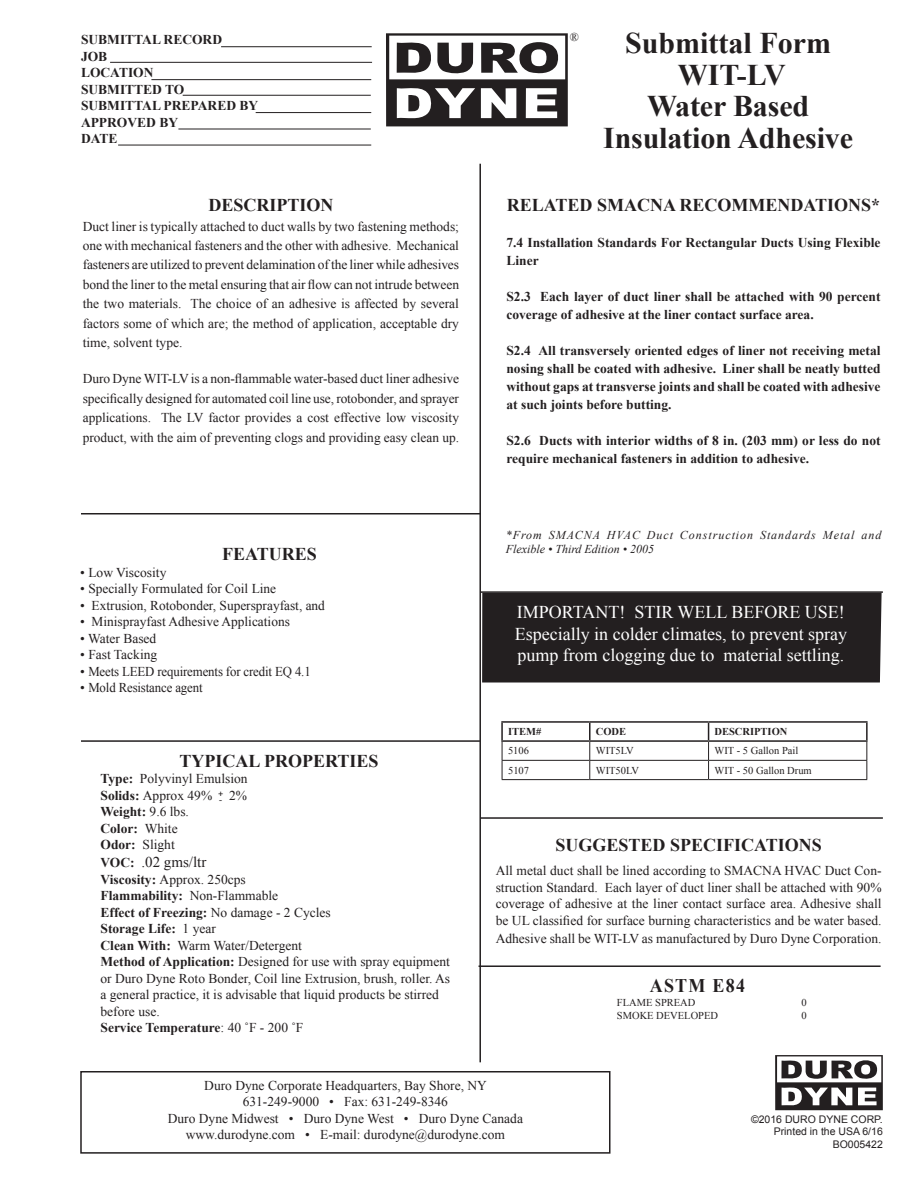
<style>
.page{position:relative;width:918px;height:1188px;background:#fff}
.page>*{position:absolute;margin:0;border:0;box-sizing:border-box;transform-origin:0 0}
.t1{font:700 30px/31.5px "Times New Roman";letter-spacing:-.005em;color:#231f20;text-align:center}
.t2{font:700 19.2px "Times New Roman";letter-spacing:.07em;color:#231f20;scale:.93 1}
.t3{font:18px/21.6px "Times New Roman";color:#fff}
.t4{font:700 18px "Times New Roman";color:#231f20}
.t5{font:15px "Times New Roman";color:#231f20}
.t6{font:13.5px/16.5px "Times New Roman";color:#231f20;text-align:justify}
.t7{font:700 13.5px/16.5px "Times New Roman";color:#231f20}
.t8{font:italic 12px/13.5px "Times New Roman";letter-spacing:.08em;color:#231f20}
.t9{font:12px "Times New Roman";color:#231f20}
.t10{font:10.5px "Times New Roman";color:#231f20}
.t11{font:10.5px/12.6px "Arial";color:#231f20;text-align:right}
.t12{font:700 10.5px "Times New Roman";color:#231f20}
.t13{font:9px "Arial";color:#231f20}
.s1{font-weight:700}
.s2{font-weight:700;font-size:13.5px}
</style>
<div class="page">
<hr style="left:81px;top:513px;width:400px;height:1px;background:#231f20">
<hr style="left:81px;top:740px;width:399px;height:2px;background:#231f20">
<hr style="left:221px;top:46px;width:151px;height:1px;background:#231f20">
<hr style="left:110px;top:62px;width:262px;height:1px;background:#231f20">
<hr style="left:151px;top:79px;width:220px;height:1px;background:#231f20">
<hr style="left:183px;top:95px;width:188px;height:1px;background:#231f20">
<hr style="left:256px;top:112px;width:115px;height:1px;background:#231f20">
<hr style="left:178px;top:129px;width:193px;height:1px;background:#231f20">
<hr style="left:118px;top:145px;width:253px;height:1px;background:#231f20">
<svg style="left:386px;top:33px;width:182px;height:93px"></svg>
<hr style="left:479px;top:164px;width:2px;height:898px;background:#231f20">
<svg style="left:775px;top:1055px;width:108px;height:55px"></svg>
<hr style="left:502px;top:760px;width:88px;height:1px;background:#231f20">
<hr style="left:590px;top:760px;width:119px;height:1px;background:#231f20">
<hr style="left:709px;top:760px;width:158px;height:1px;background:#231f20">
<hr style="left:502px;top:779px;width:88px;height:1px;background:#231f20">
<hr style="left:590px;top:779px;width:119px;height:1px;background:#231f20">
<hr style="left:709px;top:779px;width:158px;height:1px;background:#231f20">
<hr style="left:501px;top:721px;width:89px;height:2px;background:#231f20">
<svg style="left:501px;top:723px;width:2px;height:56px"></svg>
<hr style="left:590px;top:721px;width:119px;height:2px;background:#231f20">
<svg style="left:589px;top:723px;width:2px;height:56px"></svg>
<hr style="left:709px;top:721px;width:159px;height:2px;background:#231f20">
<svg style="left:708px;top:723px;width:1px;height:56px"></svg>
<svg style="left:866px;top:723px;width:2px;height:56px"></svg>
<hr style="left:501px;top:740px;width:89px;height:2px;background:#231f20">
<hr style="left:590px;top:740px;width:119px;height:2px;background:#231f20">
<hr style="left:709px;top:740px;width:159px;height:2px;background:#231f20">
<hr style="left:481px;top:817px;width:402px;height:2px;background:#231f20">
<hr style="left:479px;top:965px;width:402px;height:2px;background:#231f20">
<hr style="left:481px;top:591px;width:402px;height:2px;background:#231f20">
<div style="left:482px;top:593px;width:400px;height:90px;background:#231f20"></div>
<div style="left:80px;top:1071px;width:530px;height:83px;border:2px solid #231f20"></div>
<p class="t7" style="left:81px;top:31px;width:179px">SUBMITTAL RECORD<br>JOB<br>LOCATION<br>SUBMITTED TO<br>SUBMITTAL PREPARED BY<br>APPROVED BY<br>DATE</p>
<h1 class="t1" style="left:603px;top:27px;width:251px">Submittal Form<br>WIT-LV<br>Water Based<br>Insulation Adhesive</h1>
<p class="t9" style="left:570px;top:29px;width:11px">®<sup>R</sup></p>
<h3 class="t4" style="left:208px;top:193px;width:127px">DESCRIPTION</h3>
<p class="t6" style="left:83px;top:216px;width:378px;line-height:19.5px">Duct liner is typically attached to duct walls by two fastening methods; one with mechanical fasteners and the other with adhesive. Mechanical fasteners are utilized to prevent delamination of the liner while adhesives bond the liner to the metal ensuring that air flow can not intrude between the two materials. The choice of an adhesive is affected by several factors some of which are; the method of application, acceptable dry time, solvent type.</p>
<p class="t6" style="left:83px;top:369px;width:378px;line-height:19.5px">Duro Dyne WIT-LV is a non-flammable water-based duct liner adhesive specifically designed for automated coil line use, rotobonder, and sprayer applications. The LV factor provides a cost effective low viscosity product, with the aim of preventing clogs and providing easy clean up.</p>
<h3 class="t4" style="left:222px;top:542px;width:96px">FEATURES</h3>
<p class="t6" style="left:80px;top:564px;width:88px">• Low Viscosity</p>
<p class="t6" style="left:80px;top:580px;width:197px">• Specially Formulated for Coil Line</p>
<p class="t6" style="left:80px;top:597px;width:246px">• Extrusion, Rotobonder, Supersprayfast, and</p>
<p class="t6" style="left:80px;top:613px;width:211px">• Minisprayfast Adhesive Applications</p>
<p class="t6" style="left:80px;top:630px;width:78px">• Water Based</p>
<p class="t6" style="left:80px;top:646px;width:79px">• Fast Tacking</p>
<p class="t6" style="left:80px;top:663px;width:232px">• Meets LEED requirements for credit EQ 4.1</p>
<p class="t6" style="left:80px;top:679px;width:124px">• Mold Resistance agent</p>
<h3 class="t4" style="left:180px;top:748px;width:200px">TYPICAL PROPERTIES</h3>
<p class="t6" style="left:100px;top:770px;width:149px;text-align:left"><span class="s1">Type:</span> Polyvinyl Emulsion<br><span class="s1">Solids:</span> Approx 49% 2%<br><span class="s1">Weight:</span> 9.6 lbs.<br><span class="s1">Color:</span> White<br><span class="s1">Odor:</span> Slight</p>
<p class="t5" style="left:100px;top:852px;width:107px"><span class="s2">VOC:</span> .02 gms/ltr</p>
<p class="t6" style="left:100px;top:871px;width:351px;text-align:left"><span class="s1">Viscosity:</span> Approx. 250cps<br><span class="s1">Flammability:</span> Non-Flammable<br><span class="s1">Effect of Freezing:</span> No damage - 2 Cycles<br><span class="s1">Storage Life:</span> 1 year<br><span class="s1">Clean With:</span> Warm Water/Detergent<br><span class="s1">Method of Application:</span> Designed for use with spray equipment or Duro Dyne Roto Bonder, Coil line Extrusion, brush, roller. As a general practice, it is advisable that liquid products be stirred before use.<br><span class="s1">Service Temperature</span>: 40 ˚F - 200 ˚F</p>
<p class="t13" style="left:218px;top:788px;width:7px">+</p>
<p class="t13" style="left:219px;top:794px;width:4px">-</p>
<h3 class="t4" style="left:507px;top:193px;width:375px">RELATED SMACNA RECOMMENDATIONS*</h3>
<p class="t7" style="left:506px;top:233px;width:376px;line-height:18px">7.4 Installation Standards For Rectangular Ducts Using Flexible<br>Liner</p>
<p class="t7" style="left:506px;top:287px;width:376px;line-height:18px">S2.3 Each layer of duct liner shall be attached with 90 percent coverage of adhesive at the liner contact surface area.</p>
<p class="t7" style="left:506px;top:341px;width:376px;line-height:18px;text-align:justify">S2.4 All transversely oriented edges of liner not receiving metal nosing shall be coated with adhesive. Liner shall be neatly butted without gaps at transverse joints and shall be coated with adhesive at such joints before butting.</p>
<p class="t7" style="left:506px;top:431px;width:376px;line-height:18px">S2.6 Ducts with interior widths of 8 in. (203 mm) or less do not require mechanical fasteners in addition to adhesive.</p>
<p class="t8" style="left:506px;top:528px;width:377px">*From SMACNA HVAC Duct Construction Standards Metal and<br>Flexible • Third Edition • 2005</p>
<h3 class="t3" style="left:515px;top:601px;width:334px">IMPORTANT! STIR WELL BEFORE USE!<br>Especially in colder climates, to prevent spray pump from clogging due to material settling.</h3>
<p class="t12" style="left:508px;top:724px;width:35px">ITEM#</p>
<p class="t12" style="left:596px;top:724px;width:32px">CODE</p>
<p class="t12" style="left:715px;top:724px;width:74px">DESCRIPTION</p>
<p class="t10" style="left:508px;top:744px;width:22px">5106</p>
<p class="t10" style="left:596px;top:744px;width:40px">WIT5LV</p>
<p class="t10" style="left:715px;top:744px;width:85px">WIT - 5 Gallon Pail</p>
<p class="t10" style="left:508px;top:763px;width:22px">5107</p>
<p class="t10" style="left:596px;top:763px;width:45px">WIT50LV</p>
<p class="t10" style="left:715px;top:763px;width:99px">WIT - 50 Gallon Drum</p>
<h3 class="t4" style="left:556px;top:833px;width:268px">SUGGESTED SPECIFICATIONS</h3>
<p class="t6" style="left:496px;top:862px;width:387px">All metal duct shall be lined according to SMACNA HVAC Duct Con&shy;struction Standard. Each layer of duct liner shall be attached with 90% coverage of adhesive at the liner contact surface area. Adhesive shall be UL classified for surface burning characteristics and be water based.</p>
<p class="t6" style="left:496px;top:930px;width:387px">Adhesive shall be WIT-LV as manufactured by Duro Dyne Corporation.</p>
<h2 class="t2" style="left:650px;top:972px;width:104px">ASTM E84</h2>
<p class="t10" style="left:617px;top:995px;width:80px">FLAME SPREAD</p>
<p class="t10" style="left:801px;top:995px;width:7px">0</p>
<p class="t10" style="left:617px;top:1008px;width:103px">SMOKE DEVELOPED</p>
<p class="t10" style="left:801px;top:1008px;width:7px">0</p>
<p class="t6" style="left:168px;top:1077px;width:357px;text-align:center">Duro Dyne Corporate Headquarters, Bay Shore, NY 631-249-9000 • Fax: 631-249-8346<br>Duro Dyne Midwest • Duro Dyne West • Duro Dyne Canada www.durodyne.com • E-mail: durodyne@durodyne.com</p>
<p class="t11" style="left:751px;top:1113px;width:133px">©2016 DURO DYNE CORP.<br>Printed in the USA 6/16<br>BO005422</p>
</div>
